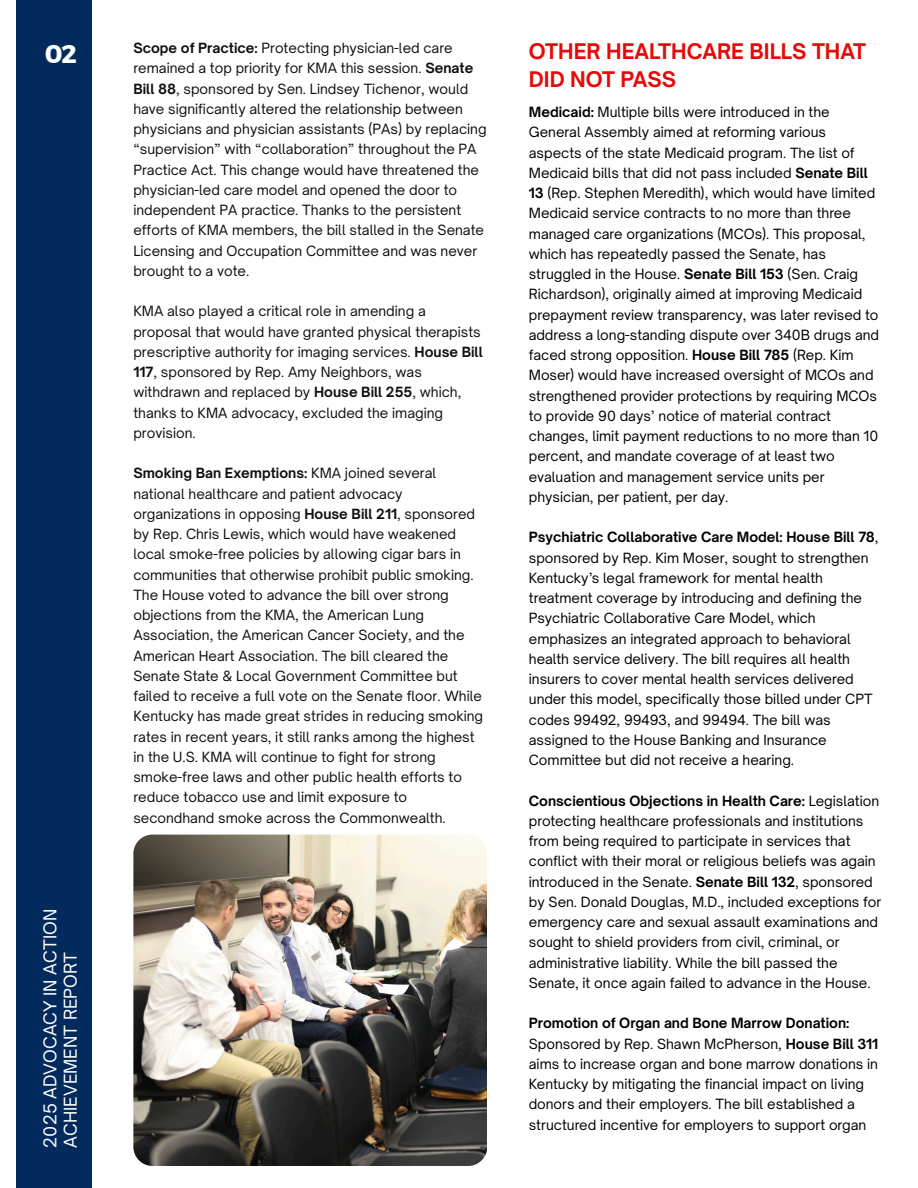
<style>
.page{position:relative;width:918px;height:1188px;background:#fff}
.page>*{position:absolute;margin:0;border:0;box-sizing:border-box;transform-origin:0 0}
.t1{font:25.35px "Kief Montaser Bold";color:#fff}
.t2{font:700 20.55px/28.2px "Open Sauce One";color:#e90808}
.t3{font:16.95px/20.1px "Open Sauce One";color:#fff}
.t4{font:13.5px/20.2px "Open Sauce One";color:#000}
.t5{font:13.5px/20.2px "Open Sauce One";color:#0e0f0e}
.s1{font-weight:700}
</style>
<div class="page">
<div style="left:16px;top:0;width:76px;height:1188px;background:#022a5d"></div>
<img style="left:133px;top:835px;width:354px;height:331px;border-radius:19px">
<h2 class="t1" style="left:45px;top:39px;width:33px">02</h2>
<p class="t3" style="left:40px;top:1148px;width:240px;rotate:-90deg">2025 ADVOCACY IN ACTION<br>ACHIEVEMENT REPORT</p>
<p class="t5" style="left:133px;top:38px;width:355px"><span class="s1">Scope of Practice:</span> Protecting physician-led care remained a top priority for KMA this session. <span class="s1">Senate Bill 88</span>, sponsored by Sen. Lindsey Tichenor, would have significantly altered the relationship between physicians and physician assistants (PAs) by replacing “supervision” with “collaboration” throughout the PA Practice Act. This change would have threatened the physician-led care model and opened the door to independent PA practice. Thanks to the persistent efforts of KMA members, the bill stalled in the Senate Licensing and Occupation Committee and was never brought to a vote.</p>
<p class="t5" style="left:133px;top:301px;width:351px">KMA also played a critical role in amending a proposal that would have granted physical therapists prescriptive authority for imaging services. <span class="s1">House Bill 117</span>, sponsored by Rep. Amy Neighbors, was withdrawn and replaced by <span class="s1">House Bill 255</span>, which, thanks to KMA advocacy, excluded the imaging provision.</p>
<p class="t5" style="left:133px;top:463px;width:351px"><span class="s1">Smoking Ban Exemptions:</span> KMA joined several national healthcare and patient advocacy organizations in opposing <span class="s1">House Bill 211</span>, sponsored by Rep. Chris Lewis, which would have weakened local smoke-free policies by allowing cigar bars in communities that otherwise prohibit public smoking.<br>The House voted to advance the bill over strong objections from the KMA, the American Lung Association, the American Cancer Society, and the American Heart Association. The bill cleared the Senate State &amp; Local Government Committee but failed to receive a full vote on the Senate floor. While Kentucky has made great strides in reducing smoking rates in recent years, it still ranks among the highest in the U.S. KMA will continue to fight for strong smoke-free laws and other public health efforts to reduce tobacco use and limit exposure to secondhand smoke across the Commonwealth.</p>
<p class="t2" style="left:529px;top:37px;width:339px">OTHER HEALTHCARE BILLS THAT<br>DID NOT PASS</p>
<h1 class="t4" style="left:529px;top:102px;width:352px"><span class="s1">Medicaid:</span> Multiple bills were introduced in the General Assembly aimed at reforming various aspects of the state Medicaid program. The list of Medicaid bills that did not pass included <span class="s1">Senate Bill 13</span> (Rep. Stephen Meredith), which would have limited Medicaid service contracts to no more than three managed care organizations (MCOs). This proposal, which has repeatedly passed the Senate, has struggled in the House. <span class="s1">Senate Bill 153</span> (Sen. Craig Richardson), originally aimed at improving Medicaid prepayment review transparency, was later revised to address a long-standing dispute over 340B drugs and faced strong opposition. <span class="s1">House Bill 785</span> (Rep. Kim Moser) would have increased oversight of MCOs and strengthened provider protections by requiring MCOs to provide 90 days’ notice of material contract changes, limit payment reductions to no more than 10 percent, and mandate coverage of at least two evaluation and management service units per physician, per patient, per day.</h1>
<p class="t4" style="left:529px;top:527px;width:351px"><span class="s1">Psychiatric Collaborative Care Model: House Bill 78</span>, sponsored by Rep. Kim Moser, sought to strengthen Kentucky’s legal framework for mental health treatment coverage by introducing and defining the Psychiatric Collaborative Care Model, which emphasizes an integrated approach to behavioral health service delivery. The bill requires all health insurers to cover mental health services delivered under this model, specifically those billed under CPT codes 99492, 99493, and 99494. The bill was assigned to the House Banking and Insurance Committee but did not receive a hearing.</p>
<p class="t4" style="left:529px;top:790px;width:354px"><span class="s1">Conscientious Objections in Health Care:</span> Legislation protecting healthcare professionals and institutions from being required to participate in services that conflict with their moral or religious beliefs was again introduced in the Senate. <span class="s1">Senate Bill 132</span>, sponsored by Sen. Donald Douglas, M.D., included exceptions for emergency care and sexual assault examinations and sought to shield providers from civil, criminal, or administrative liability. While the bill passed the Senate, it once again failed to advance in the House.</p>
<p class="t4" style="left:529px;top:1013px;width:351px"><span class="s1">Promotion of Organ and Bone Marrow Donation:<br></span>Sponsored by Rep. Shawn McPherson, <span class="s1">House Bill 311 </span>aims to increase organ and bone marrow donations in Kentucky by mitigating the financial impact on living donors and their employers. The bill established a structured incentive for employers to support organ</p>
</div>
